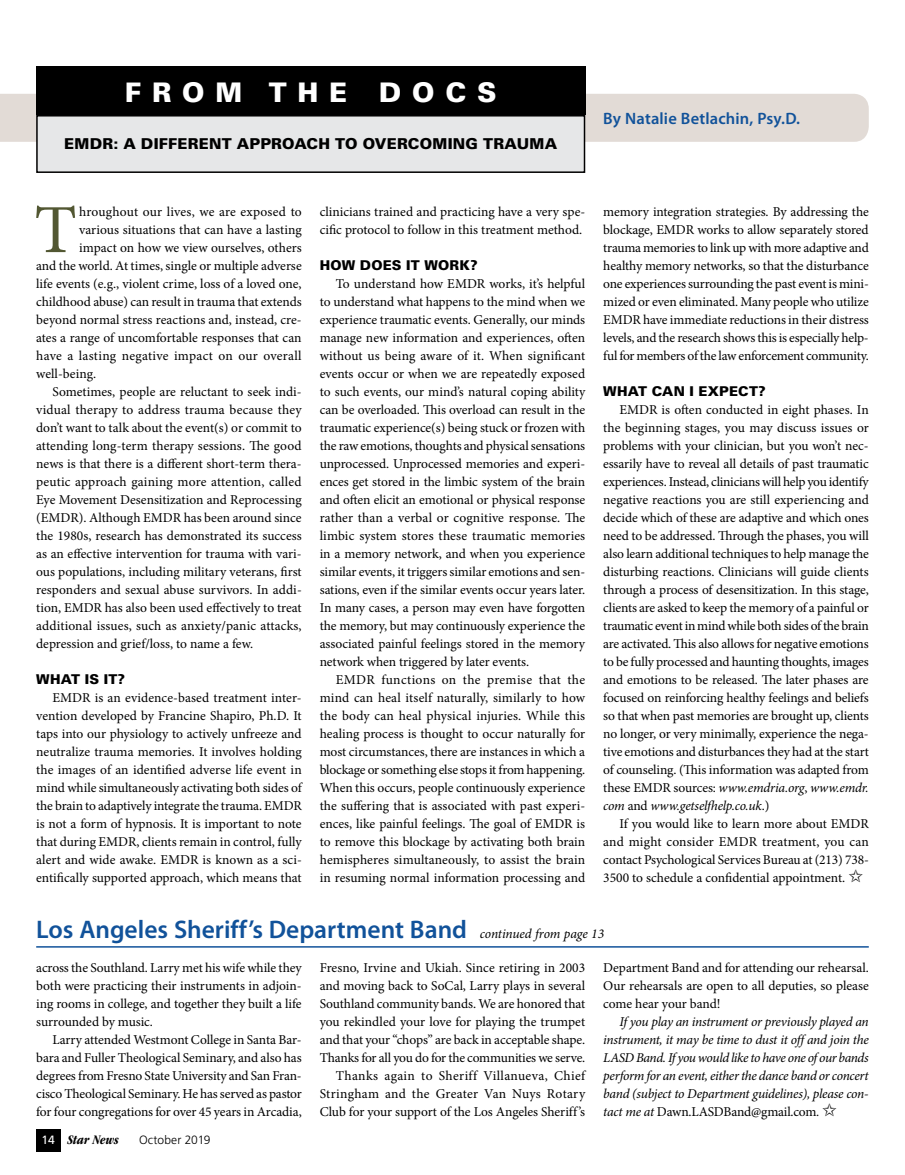
<style>
.page{position:relative;width:905px;height:1175px;background:#fff}
.page>*{position:absolute;margin:0;border:0;box-sizing:border-box;transform-origin:0 0}
.t1{font:68.85px "Minion Pro";color:#525732}
.t2{font:900 27px "Univers LT Std";letter-spacing:.4em;color:#fff}
.t3{font:600 25.5px "Myriad Pro";color:#11529a}
.t4{font:600 16.5px "Myriad Pro";letter-spacing:.01em;color:#11529a}
.t5{font:900 15px "Univers LT Std";letter-spacing:.01em;color:#000}
.t6{font:13.5px/18px "Minion Pro";color:#000;text-align:justify}
.t7{font:italic 13.5px/18px "Minion Pro";letter-spacing:-.02em;color:#000;text-align:justify}
.t8{font:13.5px "Minion Pro";letter-spacing:.02em;color:#000}
.t9{font:900 13.5px "Univers LT Std";letter-spacing:.015em;color:#000}
.t10{font:italic 700 condensed 13.5px "ITC Garamond Std";color:#000}
.t11{font:300 12px "Frutiger LT Std";letter-spacing:.005em;color:#000}
.s1{font-style:italic}
.s2{font-family:"Minion Pro";font-weight:400;font-style:italic;font-size:13.5px;color:#000}
.s3{font-family:"Frutiger LT Std";font-weight:400;font-style:normal;font-stretch:normal;font-size:12px;color:#fff}
.s4{font-style:normal}
</style>
<div class="page">
<div style="left:0;top:94px;width:868px;height:48px;background:#e2dbd6"></div>
<div style="left:36px;top:66px;width:549px;height:49px;background:#000"></div>
<div style="left:37px;top:116px;width:547px;height:56px;background:#e6e7e8"></div>
<div style="left:36px;top:115px;width:549px;height:58px;border:2px solid #000"></div>
<hr style="left:36px;top:946px;width:832px;height:1px;background:#11529a">
<div style="left:36px;top:1129px;width:24px;height:23px;background:#000"></div>
<h2 class="t2" style="left:125px;top:76px;width:373px">FROM THE DOCS</h2>
<p class="t5" style="left:64px;top:135px;width:494px">EMDR: A DIFFERENT APPROACH TO OVERCOMING TRAUMA</p>
<p class="t4" style="left:603px;top:108px;width:198px">By Natalie Betlachin, Psy.D.</p>
<h1 class="t1" style="left:34px;top:184px;width:44px">T</h1>
<p class="t6" style="left:79px;top:203px;width:224px">hroughout our lives, we are exposed to</p>
<p class="t6" style="left:79px;top:221px;width:224px">various situations that can have a lasting</p>
<p class="t6" style="left:79px;top:239px;width:224px">impact on how we view ourselves, others</p>
<p class="t6" style="left:36px;top:257px;width:267px">and the world. At times, single or multiple adverse</p>
<p class="t6" style="left:36px;top:275px;width:267px">life events (e.g., violent crime, loss of a loved one,</p>
<p class="t6" style="left:36px;top:293px;width:267px">childhood abuse) can result in trauma that extends</p>
<p class="t6" style="left:36px;top:311px;width:267px">beyond normal stress reactions and, instead, cre-</p>
<p class="t6" style="left:36px;top:329px;width:267px">ates a range of uncomfortable responses that can</p>
<p class="t8" style="left:36px;top:347px;width:267px">have a lasting negative impact on our overall</p>
<p class="t6" style="left:36px;top:365px;width:61px">well-being.</p>
<p class="t6" style="left:52px;top:383px;width:251px">Sometimes, people are reluctant to seek indi-</p>
<p class="t6" style="left:36px;top:401px;width:267px">vidual therapy to address trauma because they</p>
<p class="t6" style="left:36px;top:419px;width:267px">don’t want to talk about the event(s) or commit to</p>
<p class="t6" style="left:36px;top:437px;width:267px">attending long-term therapy sessions. The good</p>
<p class="t6" style="left:36px;top:455px;width:267px">news is that there is a different short-term thera-</p>
<p class="t6" style="left:36px;top:473px;width:267px">peutic approach gaining more attention, called</p>
<p class="t6" style="left:36px;top:491px;width:267px">Eye Movement Desensitization and Reprocessing</p>
<p class="t6" style="left:36px;top:509px;width:267px">(EMDR). Although EMDR has been around since</p>
<p class="t6" style="left:36px;top:527px;width:267px">the 1980s, research has demonstrated its success</p>
<p class="t6" style="left:36px;top:545px;width:267px">as an effective intervention for trauma with vari-</p>
<p class="t6" style="left:36px;top:563px;width:267px">ous populations, including military veterans, first</p>
<p class="t6" style="left:36px;top:581px;width:267px">responders and sexual abuse survivors. In addi-</p>
<p class="t6" style="left:36px;top:599px;width:267px">tion, EMDR has also been used effectively to treat</p>
<p class="t6" style="left:36px;top:617px;width:267px">additional issues, such as anxiety/panic attacks,</p>
<p class="t6" style="left:36px;top:635px;width:218px">depression and grief/loss, to name a few.</p>
<p class="t9" style="left:36px;top:671px;width:90px">WHAT IS IT?</p>
<p class="t6" style="left:36px;top:689px;width:267px;text-indent:16px">EMDR is an evidence-based treatment inter&shy;vention developed by Francine Shapiro, Ph.D. It taps into our physiology to actively unfreeze and neutralize trauma memories. It involves holding the images of an identified adverse life event in mind while simultaneously activating both sides of the brain to adaptively integrate the trauma. EMDR is not a form of hypnosis. It is important to note that during EMDR, clients remain in control, fully alert and wide awake. EMDR is known as a sci&shy;entifically supported approach, which means that</p>
<p class="t6" style="left:320px;top:203px;width:267px">clinicians trained and practicing have a very spe&shy;cific protocol to follow in this treatment method.</p>
<p class="t9" style="left:320px;top:257px;width:159px">HOW DOES IT WORK?</p>
<p class="t6" style="left:320px;top:275px;width:267px;text-indent:16px">To understand how EMDR works, it’s helpful to understand what happens to the mind when we experience traumatic events. Generally, our minds manage new information and experiences, often without us being aware of it. When significant events occur or when we are repeatedly exposed to such events, our mind’s natural coping ability can be overloaded. This overload can result in the traumatic experience(s) being stuck or frozen with the raw emotions, thoughts and physical sensations unprocessed. Unprocessed memories and experi&shy;ences get stored in the limbic system of the brain and often elicit an emotional or physical response rather than a verbal or cognitive response. The limbic system stores these traumatic memories in a memory network, and when you experience similar events, it triggers similar emotions and sen&shy;sations, even if the similar events occur years later.<br>In many cases, a person may even have forgotten the memory, but may continuously experience the associated painful feelings stored in the memory network when triggered by later events.</p>
<p class="t6" style="left:320px;top:671px;width:267px;text-indent:16px">EMDR functions on the premise that the mind can heal itself naturally, similarly to how the body can heal physical injuries. While this healing process is thought to occur naturally for most circumstances, there are instances in which a blockage or something else stops it from happening.<br>When this occurs, people continuously experience the suffering that is associated with past experi&shy;ences, like painful feelings. The goal of EMDR is to remove this blockage by activating both brain hemispheres simultaneously, to assist the brain in resuming normal information processing and</p>
<p class="t6" style="left:603px;top:202px;width:267px">memory integration strategies. By addressing the blockage, EMDR works to allow separately stored trauma memories to link up with more adaptive and healthy memory networks, so that the disturbance one experiences surrounding the past event is mini&shy;mized or even eliminated. Many people who utilize EMDR have immediate reductions in their distress levels, and the research shows this is especially help&shy;ful for members of the law enforcement community.</p>
<p class="t9" style="left:603px;top:382px;width:164px">WHAT CAN I EXPECT?</p>
<p class="t6" style="left:603px;top:400px;width:267px;text-indent:16px">EMDR is often conducted in eight phases. In the beginning stages, you may discuss issues or problems with your clinician, but you won’t nec&shy;essarily have to reveal all details of past traumatic experiences. Instead, clinicians will help you identify negative reactions you are still experiencing and decide which of these are adaptive and which ones need to be addressed. Through the phases, you will also learn additional techniques to help manage the disturbing reactions. Clinicians will guide clients through a process of desensitization. In this stage, clients are asked to keep the memory of a painful or traumatic event in mind while both sides of the brain are activated. This also allows for negative emotions to be fully processed and haunting thoughts, images and emotions to be released. The later phases are focused on reinforcing healthy feelings and beliefs so that when past memories are brought up, clients no longer, or very minimally, experience the nega&shy;tive emotions and disturbances they had at the start of counseling. (This information was adapted from these EMDR sources: <span class="s1">www.emdria.org</span>, <span class="s1">www.emdr. com</span> and <span class="s1">www.getselfhelp.co.uk</span>.)</p>
<p class="t6" style="left:603px;top:814px;width:267px;text-indent:16px">If you would like to learn more about EMDR and might consider EMDR treatment, you can contact Psychological Services Bureau at (213) 738- 3500 to schedule a confidential appointment.</p>
<h3 class="t3" style="left:36px;top:912px;width:569px">Los Angeles Sheriff’s Department Band <span class="s2">continued from page 13</span></h3>
<p class="t6" style="left:36px;top:959px;width:267px">across the Southland. Larry met his wife while they both were practicing their instruments in adjoin&shy;ing rooms in college, and together they built a life surrounded by music.</p>
<p class="t6" style="left:36px;top:1031px;width:267px;text-indent:16px">Larry attended Westmont College in Santa Bar&shy;bara and Fuller Theological Seminary, and also has degrees from Fresno State University and San Fran&shy;cisco Theological Seminary. He has served as pastor for four congregations for over 45 years in Arcadia,</p>
<p class="t10" style="left:42px;top:1132px;width:79px"><span class="s3">14</span> Star News</p>
<p class="t11" style="left:139px;top:1133px;width:73px">October 2019</p>
<p class="t6" style="left:320px;top:959px;width:267px;text-align:right">Fresno, Irvine and Ukiah. Since retiring in 2003 and moving back to SoCal, Larry plays in several Southland community bands. We are honored that you rekindled your love for playing the trumpet and that your “chops” are back in acceptable shape.<br>Thanks for all you do for the communities we serve.<br>Thanks again to Sheriff Villanueva, Chief Stringham and the Greater Van Nuys Rotary Club for your support of the Los Angeles Sheriff ’s</p>
<p class="t6" style="left:603px;top:959px;width:267px">Department Band and for attending our rehearsal.<br>Our rehearsals are open to all deputies, so please come hear your band!</p>
<p class="t7" style="left:603px;top:1013px;width:267px;text-indent:16px">If you play an instrument or previously played an instrument, it may be time to dust it off and join the LASD Band. If you would like to have one of our bands perform for an event, either the dance band or concert band (subject to Department guidelines), please con&shy;tact me at <span class="s4">Dawn.LASDBand@gmail.com</span>.</p>
</div>
